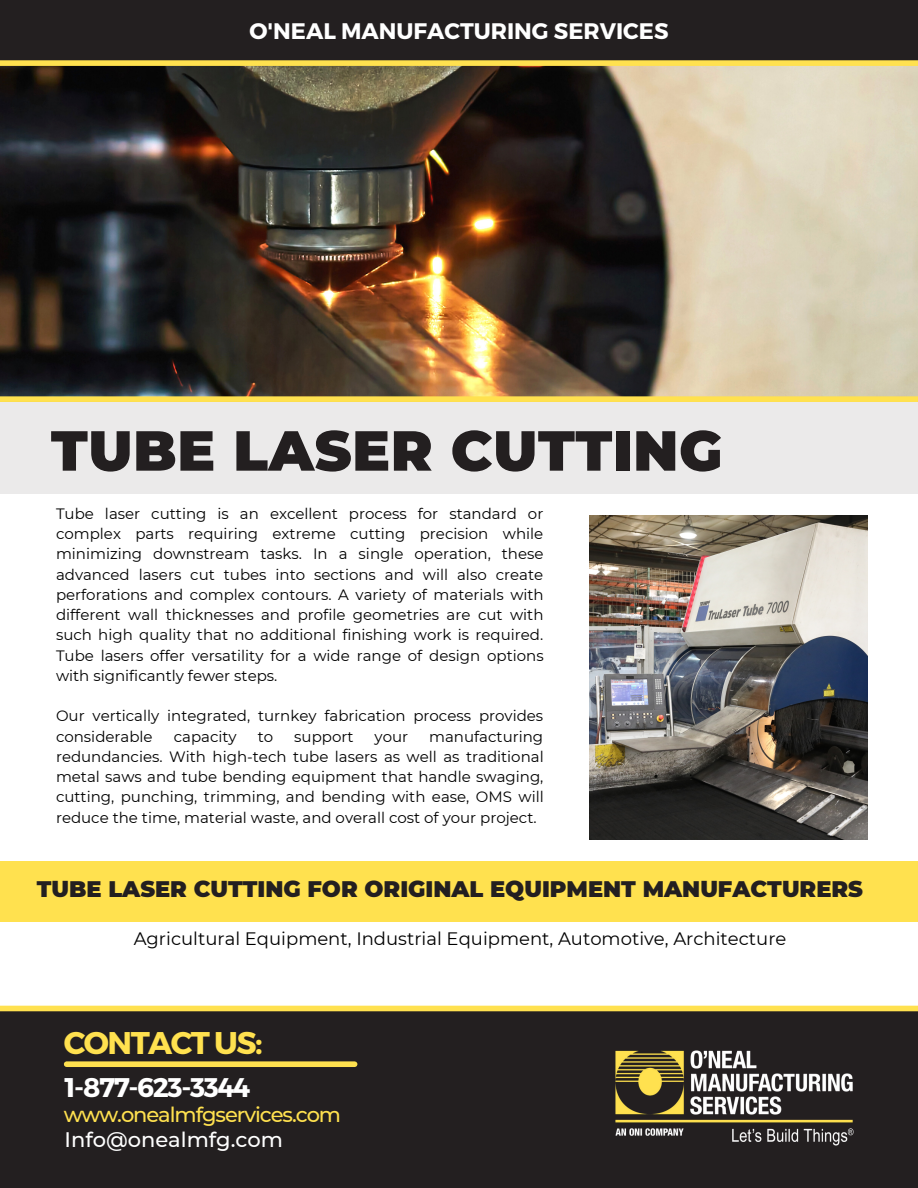
<style>
.page{position:relative;width:918px;height:1188px;background:#fff}
.page>*{position:absolute;margin:0;border:0;box-sizing:border-box;transform-origin:0 0}
.t1{font:900 56.4px "Montserrat";letter-spacing:.01em;color:#231f20}
.t2{font:700 31.35px "Montserrat";letter-spacing:-.05em;color:#ffe14f}
.t3{font:700 27px "Montserrat";letter-spacing:-.05em;color:#fff}
.t4{font:900 22.5px "Montserrat";color:#231f20}
.t5{font:700 22.5px "Montserrat";color:#fff}
.t6{font:500 21px "Montserrat";letter-spacing:-.05em;color:#ffe14f}
.t7{font:500 21px "Montserrat";color:#fff}
.t8{font:18px "Montserrat";color:#000}
.t9{font:15px/20.2px "Montserrat";color:#000;text-align:justify}
</style>
<div class="page">
<div style="left:0;top:327px;width:918px;height:167px;background:#ebeaea"></div>
<img style="left:0;top:66px;width:918px;height:330px">
<div style="left:0;top:0;width:918px;height:60px;background:#231f20"></div>
<div style="left:0;top:861px;width:918px;height:60px;background:#ffe14f"></div>
<div style="left:0;top:1008px;width:918px;height:180px;background:#231f20"></div>
<div style="left:67px;top:1061px;width:288px;height:6px;background:#ffe14f"></div>
<div style="left:0;top:396px;width:918px;height:6px;background:#ffe14f"></div>
<div style="left:0;top:1006px;width:918px;height:5px;background:#ffe14f"></div>
<img style="left:590px;top:515px;width:278px;height:324px">
<img style="left:615px;top:1050px;width:239px;height:96px">
<div style="left:0;top:60px;width:918px;height:6px;background:#ffe14f"></div>
<h3 class="t5" style="left:249px;top:16px;width:421px">O'NEAL MANUFACTURING SERVICES</h3>
<h1 class="t1" style="left:51px;top:416px;width:673px">TUBE LASER CUTTING</h1>
<p class="t9" style="left:56px;top:503px;width:489px">Tube laser cutting is an excellent process for standard or complex parts requiring extreme cutting precision while minimizing downstream tasks. In a single operation, these advanced lasers cut tubes into sections and will also create perforations and complex contours. A variety of materials with different wall thicknesses and profile geometries are cut with such high quality that no additional finishing work is required.<br>Tube lasers offer versatility for a wide range of design options with significantly fewer steps.</p>
<p class="t9" style="left:56px;top:706px;width:489px">Our vertically integrated, turnkey fabrication process provides considerable</p>
<p class="t9" style="left:56px;top:726px;width:489px;text-indent:373px">manufacturing redundancies. With high-tech tube lasers as well as traditional metal saws and tube bending equipment that handle swaging, cutting, punching, trimming, and bending with ease, OMS will reduce the time, material waste, and overall cost of your project.</p>
<p class="t9" style="left:174px;top:726px;width:64px">capacity</p>
<p class="t9" style="left:258px;top:726px;width:17px">to</p>
<p class="t9" style="left:294px;top:726px;width:61px">support</p>
<p class="t9" style="left:375px;top:726px;width:35px">your</p>
<h3 class="t4" style="left:37px;top:876px;width:828px">TUBE LASER CUTTING FOR ORIGINAL EQUIPMENT MANUFACTURERS</h3>
<p class="t8" style="left:134px;top:928px;width:654px">Agricultural Equipment, Industrial Equipment, Automotive, Architecture</p>
<h2 class="t2" style="left:64px;top:1023px;width:200px">CONTACT US:</h2>
<h3 class="t3" style="left:65px;top:1070px;width:187px">1-877-623-3344</h3>
<h3 class="t6" style="left:64px;top:1102px;width:279px">www.onealmfgservices.com</h3>
<h3 class="t7" style="left:65px;top:1127px;width:220px">Info@onealmfg.com</h3>
</div>
